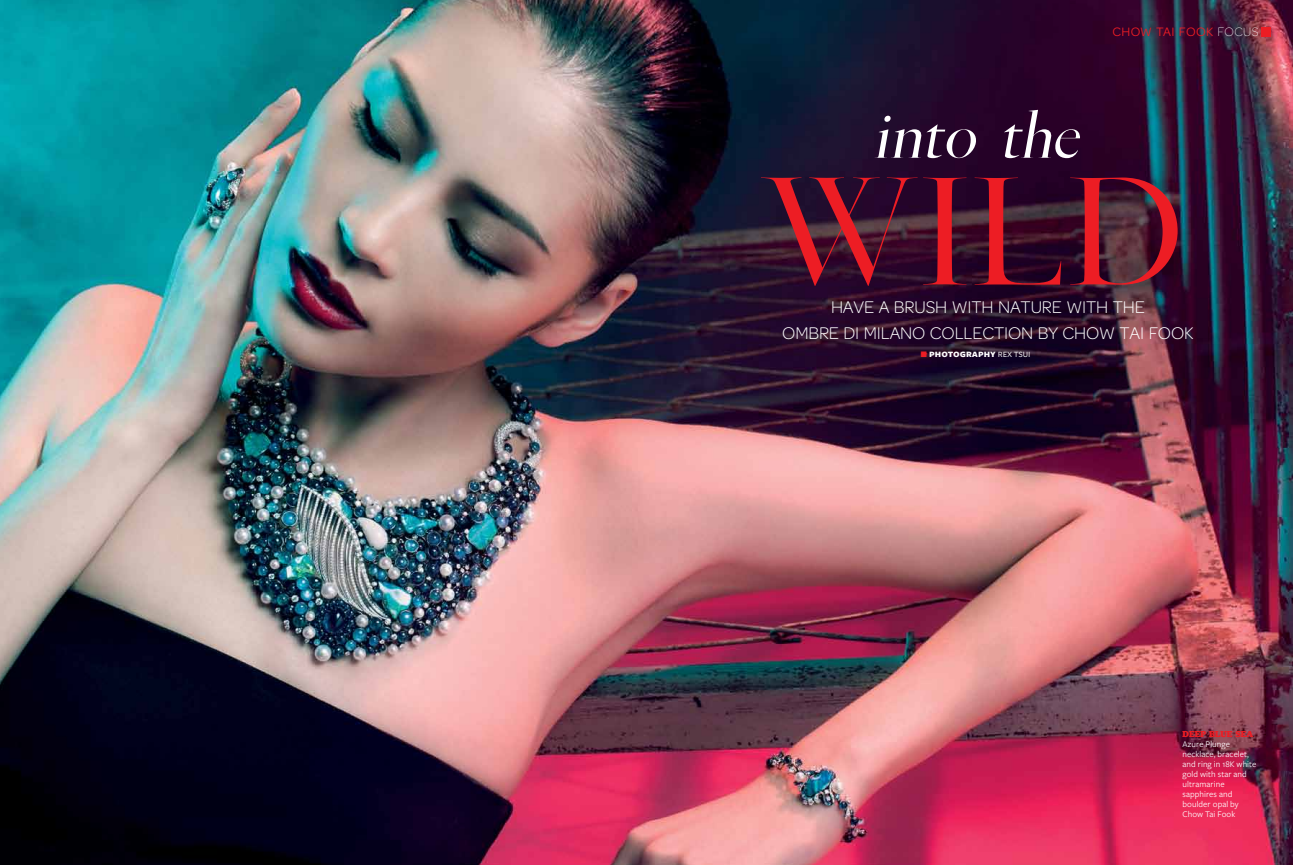
<style>
.page{position:relative;width:1293px;height:865px;background:#fff}
.page>*{position:absolute;margin:0;border:0;box-sizing:border-box;transform-origin:0 0}
.t1{font:159.8px "Corundum Super";color:#ed1d24}
.t2{font:italic 70px "Corundum Super";color:#fff}
.t3{font:300 18px/26px "Omnes";letter-spacing:-.01em;color:#fff;text-align:center}
.t4{font:13px "Omnes";letter-spacing:.03em;color:#ed1d24}
.t5{font:11px "Freight Sans Bold SC";color:#fff}
.t6{font:9px/10px "Freight Sans";letter-spacing:.01em;color:#fff}
.t7{font:700 9px "Julie";letter-spacing:.01em;color:#ed1d24}
.s1{font-weight:200;color:#fff}
.s2{color:#ed1d24}
.s3{font-family:"Freight Sans Book SC"}
</style>
<div class="page">
<img style="left:0;top:0;width:1293px;height:865px">
<div style="left:1261px;top:27px;width:9px;height:9px;background:#ed1d24"></div>
<h3 class="t4" style="left:1112px;top:25px;width:148px">CHOW TAI FOOK <span class="s1">FOCUS</span></h3>
<h2 class="t2" style="left:872px;top:93px;width:222px">into the</h2>
<h1 class="t1" style="left:760px;top:137px;width:426px">wild</h1>
<h3 class="t3" style="left:782px;top:294px;width:413px">HAVE A BRUSH WITH NATURE WITH TH E<br>OMBRE DI MILANO COLLECTION BY CHOW TAI FOOK</h3>
<p class="t5" style="left:921px;top:347px;width:111px"><span class="s2">■</span> photography <span class="s3">rex tsui</span></p>
<p class="t7" style="left:1182px;top:729px;width:72px">DEEP BLUE SEA</p>
<p class="t6" style="left:1182px;top:739px;width:75px">Azure Plunge necklace, bracelet, and ring in 18K white gold with star and ultramarine sapphires and boulder opal by<br>Chow Tai Fook</p>
</div>
